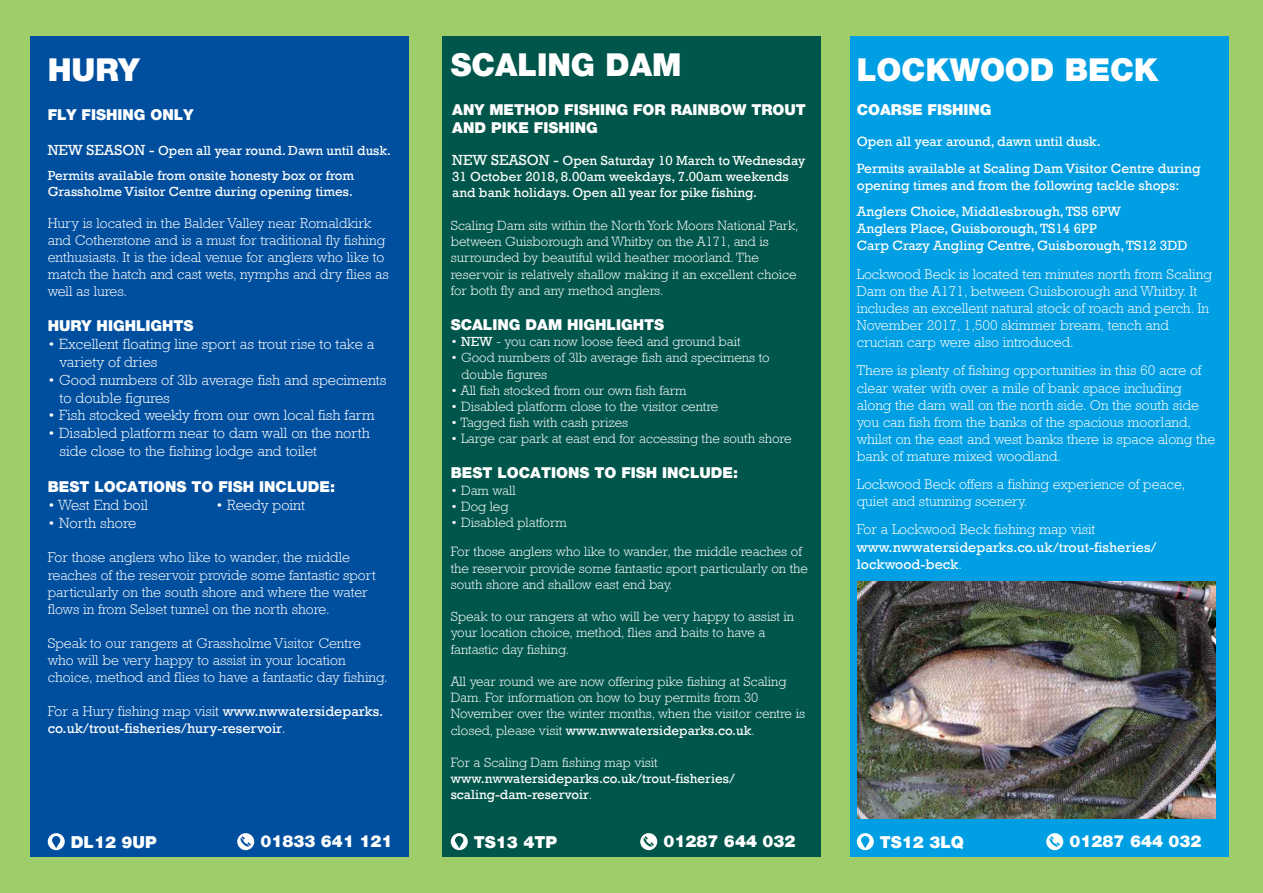
<style>
.page{position:relative;width:1263px;height:893px;background:#9fcd6a}
.page>*{position:absolute;margin:0;border:0;box-sizing:border-box;transform-origin:0 0}
.t1{font:31.5px "Helvetica Neue Black WHAM";letter-spacing:-.005em;color:#fff}
.t2{font:16.5px "Helvetica Neue Black WHAM";color:#fff}
.t3{font:15px/18px "Helvetica Neue Black WHAM";color:#fff}
.t4{font:300 14.85px/17.9px "Rockwell";color:#fff}
.t5{font:300 14.25px/17.1px "Rockwell";color:#fff}
.t6{font:14.25px/17.1px "Rockwell";color:#fff}
.t7{font:13.8px/27.2px "Rockwell";color:#fff}
.t8{font:300 13.5px/16.2px "Rockwell";color:#fff}
.t9{font:13.5px/16.2px "Rockwell";color:#fff}
.s1{font-size:15px}
.s2{font-weight:300}
.s3{font-weight:400}
</style>
<div class="page">
<div style="left:31px;top:36px;width:378px;height:820px;background:#004f9f"></div>
<svg style="left:48px;top:833px;width:17px;height:17px"></svg>
<svg style="left:237px;top:833px;width:17px;height:17px"></svg>
<div style="left:442px;top:36px;width:378px;height:820px;background:#00564b"></div>
<svg style="left:451px;top:833px;width:17px;height:17px"></svg>
<svg style="left:640px;top:833px;width:17px;height:17px"></svg>
<div style="left:850px;top:36px;width:378px;height:820px;background:#009fe3"></div>
<svg style="left:857px;top:833px;width:17px;height:17px"></svg>
<svg style="left:1046px;top:833px;width:17px;height:17px"></svg>
<img style="left:857px;top:582px;width:358px;height:236px">
<h1 class="t1" style="left:48px;top:51px;width:93px">HURY</h1>
<p class="t3" style="left:48px;top:105px;width:147px">FLY FISHING ONLY</p>
<p class="t9" style="left:48px;top:138px;width:345px;line-height:25.2px"><span class="s1">NEW SEASON -</span> Open all year round. Dawn until dusk.<br>Permits available from onsite honesty box or from</p>
<p class="t9" style="left:48px;top:183px;width:307px">Grassholme Visitor Centre during opening times.</p>
<p class="t5" style="left:48px;top:214px;width:343px">Hury is located in the Balder Valley near Romaldkirk and Cotherstone and is a must for traditional fly fishing enthusiasts. It is the ideal venue for anglers who like to match the hatch and cast wets, nymphs and dry flies as well as lures.</p>
<p class="t3" style="left:48px;top:317px;width:147px">HURY HIGHLIGHTS</p>
<p class="t4" style="left:60px;top:335px;width:316px;text-indent:-12px">• Excellent floating line sport as trout rise to take a variety of dries</p>
<p class="t4" style="left:60px;top:371px;width:328px;text-indent:-12px">• Good numbers of 3lb average fish and speciments to double figures</p>
<p class="t4" style="left:48px;top:406px;width:328px">• Fish stocked weekly from our own local fish farm</p>
<p class="t4" style="left:60px;top:424px;width:312px;text-indent:-12px">• Disabled platform near to dam wall on the north side close to the fishing lodge and toilet</p>
<p class="t3" style="left:48px;top:477px;width:289px">BEST LOCATIONS TO FISH INCLUDE:</p>
<p class="t4" style="left:48px;top:496px;width:102px">• West End boil</p>
<p class="t4" style="left:48px;top:513px;width:90px">• North shore</p>
<p class="t5" style="left:48px;top:549px;width:329px">For those anglers who like to wander, the middle reaches of the reservoir provide some fantastic sport particularly on the south shore and where the water flows in from Selset tunnel on the north shore.</p>
<p class="t5" style="left:48px;top:634px;width:341px">Speak to our rangers at Grassholme Visitor Centre who will be very happy to assist in your location choice, method and flies to have a fantastic day fishing.</p>
<p class="t6" style="left:48px;top:703px;width:337px"><span class="s2">For a Hury fishing map visit</span> www.nwwatersideparks. co.uk/trout-fisheries/hury-reservoir<span class="s2">.</span></p>
<p class="t4" style="left:216px;top:496px;width:91px">• Reedy point</p>
<p class="t2" style="left:71px;top:832px;width:87px">DL12 9UP</p>
<p class="t2" style="left:260px;top:831px;width:134px">01833 641 121</p>
<h1 class="t1" style="left:451px;top:46px;width:232px">SCALING DAM</h1>
<p class="t3" style="left:452px;top:101px;width:355px">ANY METHOD FISHING FOR RAINBOW TROUT<br>AND PIKE FISHING</p>
<p class="t9" style="left:452px;top:152px;width:355px"><span class="s1">NEW SEASON -</span> Open Saturday 10 March to Wednesday<br>31 October 2018, 8.00am weekdays, 7.00am weekends and bank holidays. Open all year for pike fishing.</p>
<p class="t8" style="left:451px;top:217px;width:349px">Scaling Dam sits within the North York Moors National Park, between Guisborough and Whitby on the A171, and is surrounded by beautiful wild heather moorland. The reservoir is relatively shallow making it an excellent choice for both fly and any method anglers.</p>
<p class="t3" style="left:451px;top:315px;width:215px">SCALING DAM HIGHLIGHTS</p>
<p class="t8" style="left:451px;top:333px;width:291px">• <span class="s3">NEW</span> - you can now loose feed and ground bait</p>
<p class="t8" style="left:461px;top:350px;width:310px;text-indent:-11px">• Good numbers of 3lb average fish and specimens to double figures</p>
<p class="t8" style="left:451px;top:382px;width:237px">• All fish stocked from our own fish farm</p>
<p class="t8" style="left:451px;top:398px;width:269px">• Disabled platform close to the visitor centre</p>
<p class="t8" style="left:451px;top:414px;width:179px">• Tagged fish with cash prizes</p>
<p class="t8" style="left:451px;top:431px;width:342px">• Large car park at east end for accessing the south shore</p>
<p class="t3" style="left:451px;top:464px;width:289px">BEST LOCATIONS TO FISH INCLUDE:</p>
<p class="t8" style="left:451px;top:482px;width:66px">• Dam wall</p>
<p class="t8" style="left:451px;top:498px;width:59px">• Dog leg</p>
<p class="t8" style="left:451px;top:508px;width:352px;line-height:29.4px">• Disabled platform<br>For those anglers who like to wander, the middle reaches of</p>
<p class="t8" style="left:451px;top:560px;width:359px">the reservoir provide some fantastic sport particularly on the south shore and shallow east end bay.</p>
<p class="t8" style="left:451px;top:608px;width:345px">Speak to our rangers at who will be very happy to assist in your location choice, method, flies and baits to have a fantastic day fishing.</p>
<p class="t8" style="left:451px;top:673px;width:356px">All year round we are now offering pike fishing at Scaling Dam. For information on how to buy permits from 30<br>November over the winter months, when the visitor centre is closed, please visit <span class="s3">www.nwwatersideparks.co.uk</span>.</p>
<p class="t8" style="left:451px;top:754px;width:209px">For a Scaling Dam fishing map visit</p>
<p class="t9" style="left:451px;top:771px;width:286px">www.nwwatersideparks.co.uk/trout-fisheries/ scaling-dam-reservoir<span class="s2">.</span></p>
<p class="t2" style="left:474px;top:832px;width:85px">TS13 4TP</p>
<p class="t2" style="left:663px;top:831px;width:134px">01287 644 032</p>
<h1 class="t1" style="left:857px;top:51px;width:303px">LOCKWOOD BECK</h1>
<p class="t3" style="left:857px;top:101px;width:136px">COARSE FISHING</p>
<p class="t7" style="left:857px;top:128px;width:345px">Open all year around, dawn until dusk.<br>Permits available at Scaling Dam Visitor Centre during</p>
<p class="t7" style="left:857px;top:172px;width:324px;line-height:26.7px">opening times and from the following tackle shops:<br>Anglers Choice, Middlesbrough, TS5 6PW</p>
<p class="t7" style="left:857px;top:220px;width:332px;line-height:16.5px">Anglers Place, Guisborough, TS14 6PP<br>Carp Crazy Angling Centre, Guisborough, TS12 3DD</p>
<p class="t5" style="left:857px;top:265px;width:357px">Lockwood Beck is located ten minutes north from Scaling Dam on the A171, between Guisborough and Whitby. It includes an excellent natural stock of roach and perch. In November 2017, 1,500 skimmer bream, tench and crucian carp were also introduced.</p>
<p class="t5" style="left:857px;top:362px;width:360px">There is plenty of fishing opportunities in this 60 acre of clear water with over a mile of bank space including along the dam wall on the north side. On the south side you can fish from the banks of the spacious moorland, whilst on the east and west banks there is space along the bank of mature mixed woodland.</p>
<p class="t5" style="left:857px;top:476px;width:330px">Lockwood Beck offers a fishing experience of peace, quiet and stunning scenery.</p>
<p class="t5" style="left:857px;top:521px;width:240px">For a Lockwood Beck fishing map visit</p>
<p class="t6" style="left:857px;top:538px;width:301px">www.nwwatersideparks.co.uk/trout-fisheries/ lockwood-beck<span class="s2">.</span></p>
<p class="t2" style="left:880px;top:832px;width:86px">TS12 3LQ</p>
<p class="t2" style="left:1069px;top:831px;width:134px">01287 644 032</p>
</div>
